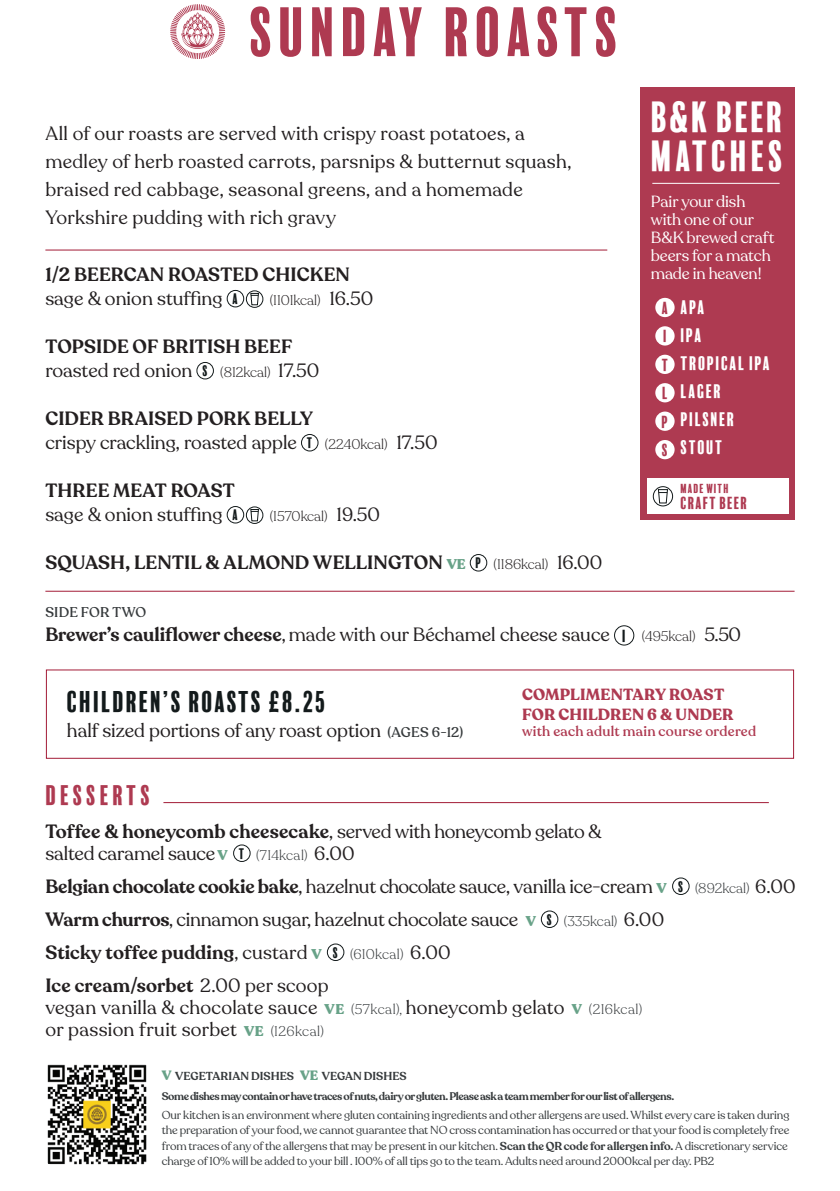
<style>
.page{position:relative;width:840px;height:1191px;background:#fff}
.page>*{position:absolute;margin:0;border:0;box-sizing:border-box;transform-origin:0 0}
.t1{font:63.6px "Balboa Plus Fill";letter-spacing:.04em;color:#ae3a51}
.t2{font:40px "Balboa Plus Fill";letter-spacing:.04em;color:#fff}
.t3{font:27.4px "Balboa Plus Fill";letter-spacing:.02em;color:#131a1b}
.t4{font:26px "Balboa Plus Fill";letter-spacing:.1em;color:#ae3a51}
.t5{font:19px/22px "Recoleta";color:#231f20}
.t6{font:19px/28px "Recoleta Regular DEMO";letter-spacing:.015em;color:#231f20}
.t7{font:600 19px "Recoleta";letter-spacing:.005em;color:#231f20}
.t8{font:18px "Balboa Plus Fill";letter-spacing:.035em;color:#fff}
.t9{font:16px/18px "Recoleta";letter-spacing:-.01em;color:#fff}
.t10{font:700 16px "Recoleta";letter-spacing:.01em;color:#ae3a51}
.t11{font:16px "Balboa Plus Fill";letter-spacing:.02em;color:#ae3a51}
.t12{font:16px "Balboa Plus Fill";color:#131a1b}
.t13{font:300 14px "Recoleta";color:#231f20}
.t14{font:300 14px "Recoleta";letter-spacing:.005em;color:#363a3c}
.t15{font:500 14px "Recoleta";letter-spacing:.02em;color:#ae3a51}
.t16{font:500 14px "Recoleta";letter-spacing:.01em;color:#363a3c}
.t17{font:14px "Balboa Plus Fill";color:#131a1b}
.t18{font:12px "Balboa Plus Fill";letter-spacing:.03em;color:#ae3a51}
.t19{font:11.4px/15.2px "Recoleta";letter-spacing:-.01em;color:#363a3c}
.t20{font:600 11.4px "Recoleta";letter-spacing:.005em;color:#363a3c}
.t21{font:600 11px "Recoleta";letter-spacing:-.04em;color:#363a3c}
.s1{font-weight:400;font-size:19px}
.s2{font-weight:600}
.s3{font-weight:900;font-size:14px;color:#68a288}
.s4{font-weight:500;font-size:14px;color:#363a3c}
.s5{font-weight:400;font-size:19px;color:#231f20}
.s6{font-weight:400}
.s7{font-weight:300;font-size:14px;color:#363a3c}
.s8{font-weight:900;font-size:13.4px;color:#68a288}
</style>
<div class="page">
<img style="left:47px;top:1064px;width:100px;height:100px">
<div style="left:227px;top:290px;width:17px;height:17px;border:1px solid #131a1b;border-radius:50%"></div>
<div style="left:246px;top:290px;width:17px;height:17px;border:1px solid #131a1b;border-radius:50%"></div>
<svg style="left:249px;top:292px;width:10px;height:14px"></svg>
<div style="left:196px;top:362px;width:17px;height:17px;border:1px solid #131a1b;border-radius:50%"></div>
<div style="left:301px;top:434px;width:17px;height:17px;border:1px solid #131a1b;border-radius:50%"></div>
<div style="left:227px;top:506px;width:17px;height:17px;border:1px solid #131a1b;border-radius:50%"></div>
<div style="left:246px;top:506px;width:17px;height:17px;border:1px solid #131a1b;border-radius:50%"></div>
<svg style="left:249px;top:508px;width:10px;height:14px"></svg>
<div style="left:469px;top:554px;width:18px;height:17px;border:1px solid #131a1b;border-radius:50%"></div>
<div style="left:614px;top:625px;width:19px;height:20px;border:1px solid #131a1b;border-radius:50%"></div>
<div style="left:46px;top:669px;width:747px;height:90px;border:1px solid #a31c37"></div>
<hr style="left:45px;top:249px;width:562px;height:1px;background:#a31c37">
<hr style="left:45px;top:591px;width:749px;height:1px;background:#a31c37">
<hr style="left:163px;top:802px;width:605px;height:1px;background:#a31c37">
<div style="left:233px;top:844px;width:17px;height:17px;border:1px solid #131a1b;border-radius:50%"></div>
<div style="left:672px;top:877px;width:17px;height:17px;border:1px solid #131a1b;border-radius:50%"></div>
<div style="left:540px;top:910px;width:18px;height:17px;border:1px solid #131a1b;border-radius:50%"></div>
<div style="left:327px;top:943px;width:17px;height:17px;border:1px solid #131a1b;border-radius:50%"></div>
<div style="left:640px;top:87px;width:154px;height:432px;background:#ae3a51"></div>
<hr style="left:652px;top:183px;width:127px;height:1px;background:#fff">
<div style="left:655px;top:355px;width:19px;height:19px;background:#fff;border-radius:50%"></div>
<div style="left:655px;top:383px;width:19px;height:19px;background:#fff;border-radius:50%"></div>
<div style="left:655px;top:411px;width:19px;height:20px;background:#fff;border-radius:50%"></div>
<div style="left:655px;top:440px;width:19px;height:19px;background:#fff;border-radius:50%"></div>
<div style="left:655px;top:326px;width:19px;height:19px;background:#fff;border-radius:50%"></div>
<div style="left:655px;top:298px;width:19px;height:19px;background:#fff;border-radius:50%"></div>
<div style="left:646px;top:479px;width:142px;height:35px;background:#fff"></div>
<div style="left:652px;top:486px;width:20px;height:20px;border:1px solid #131a1b;border-radius:50%"></div>
<svg style="left:657px;top:488px;width:11px;height:16px"></svg>
<svg style="left:170px;top:4px;width:55px;height:55px"></svg>
<p class="t1" style="left:249px;top:-3px;width:373px">SUNDAY ROASTS</p>
<p class="t2" style="left:650px;top:95px;width:135px">B&amp;K BEER</p>
<p class="t2" style="left:650px;top:134px;width:135px">MATCHES</p>
<p class="t9" style="left:650px;top:193px;width:125px">Pair your dish with one of our<br>B&amp;K brewed craft beers for a match made in heaven!</p>
<p class="t6" style="left:45px;top:120px;width:527px">All of our roasts are served with crispy roast potatoes, a medley of herb roasted carrots, parsnips &amp; butternut squash, braised red cabbage, seasonal greens, and a homemade Yorkshire pudding with rich gravy</p>
<p class="t7" style="left:45px;top:263px;width:306px">1/2 BEERCAN ROASTED CHICKEN</p>
<p class="t5" style="left:45px;top:288px;width:179px">sage &amp; onion stuffing</p>
<p class="t17" style="left:232px;top:291px;width:8px">A</p>
<p class="t13" style="left:269px;top:292px;width:105px">(1101kcal) <span class="s1">16.50</span></p>
<p class="t7" style="left:45px;top:335px;width:248px">TOPSIDE OF BRITISH BEEF</p>
<p class="t5" style="left:45px;top:360px;width:148px">roasted red onion</p>
<p class="t17" style="left:202px;top:363px;width:7px">S</p>
<p class="t13" style="left:220px;top:364px;width:101px">(812kcal) <span class="s1">17.50</span></p>
<p class="t7" style="left:45px;top:407px;width:269px">CIDER BRAISED PORK BELLY</p>
<p class="t5" style="left:45px;top:432px;width:253px">crispy crackling, roasted apple</p>
<p class="t17" style="left:307px;top:435px;width:8px">T</p>
<p class="t13" style="left:325px;top:436px;width:114px">(2240kcal) <span class="s1">17.50</span></p>
<p class="t5" style="left:45px;top:479px;width:191px;line-height:24px"><span class="s2">THREE MEAT ROAST </span>sage &amp; onion stuffing</p>
<p class="t8" style="left:680px;top:297px;width:26px">APA</p>
<p class="t8" style="left:680px;top:325px;width:23px">IPA</p>
<p class="t8" style="left:680px;top:353px;width:92px">TROPICAL IPA</p>
<p class="t8" style="left:680px;top:381px;width:43px">LAGER</p>
<p class="t8" style="left:680px;top:409px;width:56px">PILSNER</p>
<p class="t8" style="left:680px;top:437px;width:44px">STOUT</p>
<p class="t11" style="left:661px;top:299px;width:9px">A</p>
<p class="t11" style="left:662px;top:327px;width:6px">I</p>
<p class="t11" style="left:661px;top:356px;width:9px">T</p>
<p class="t11" style="left:661px;top:384px;width:8px">L</p>
<p class="t11" style="left:661px;top:413px;width:9px">P</p>
<p class="t11" style="left:661px;top:441px;width:8px">S</p>
<p class="t18" style="left:680px;top:482px;width:50px">MADE WITH</p>
<p class="t11" style="left:680px;top:494px;width:69px">CRAFT BEER</p>
<p class="t17" style="left:232px;top:507px;width:8px">A</p>
<p class="t13" style="left:269px;top:508px;width:112px">(1570kcal) <span class="s1">19.50</span></p>
<p class="t7" style="left:45px;top:551px;width:421px">SQUASH, LENTIL &amp; ALMOND WELLINGTON <span class="s3">VE</span></p>
<p class="t17" style="left:475px;top:555px;width:8px">P</p>
<p class="t13" style="left:493px;top:556px;width:110px">(1186kcal) <span class="s1">16.00</span></p>
<p class="t16" style="left:45px;top:604px;width:102px">SIDE FOR TWO</p>
<p class="t5" style="left:45px;top:624px;width:565px"><span class="s2">Brewer’s cauliflower cheese</span>, made with our Béchamel cheese sauce</p>
<p class="t12" style="left:622px;top:627px;width:6px">I</p>
<p class="t13" style="left:641px;top:628px;width:101px">(495kcal) <span class="s1">5.50</span></p>
<p class="t3" style="left:67px;top:686px;width:261px">CHILDREN’S ROASTS £8.25</p>
<p class="t5" style="left:67px;top:720px;width:397px">half sized portions of any roast option <span class="s4">(AGES 6-12)</span></p>
<p class="t10" style="left:522px;top:685px;width:203px">COMPLIMENTARY ROAST</p>
<p class="t10" style="left:522px;top:705px;width:213px">FOR CHILDREN 6 &amp; UNDER</p>
<p class="t15" style="left:522px;top:723px;width:235px">with each adult main course ordered</p>
<p class="t4" style="left:45px;top:780px;width:107px">DESSERTS</p>
<p class="t5" style="left:45px;top:820px;width:557px"><span class="s2">Toffee &amp; honeycomb cheesecake</span>, served with honeycomb gelato &amp; salted caramel sauce <span class="s3">V</span></p>
<p class="t17" style="left:239px;top:846px;width:8px">T</p>
<p class="t14" style="left:256px;top:846px;width:100px">(714kcal) <span class="s5">6.00</span></p>
<p class="t5" style="left:45px;top:875px;width:622px"><span class="s2">Belgian chocolate cookie bake</span>, hazelnut chocolate sauce, vanilla ice-cream <span class="s3">V</span></p>
<p class="t17" style="left:677px;top:879px;width:7px">S</p>
<p class="t14" style="left:694px;top:879px;width:102px">(892kcal) <span class="s5">6.00</span></p>
<p class="t5" style="left:45px;top:908px;width:491px"><span class="s2">Warm churros</span>, cinnamon sugar, hazelnut chocolate sauce <span class="s3">V</span></p>
<p class="t17" style="left:546px;top:912px;width:7px">S</p>
<p class="t14" style="left:563px;top:912px;width:102px">(335kcal) <span class="s5">6.00</span></p>
<p class="t7" style="left:45px;top:940px;width:277px">Sticky toffee pudding<span class="s6">, custard</span> <span class="s3">V</span></p>
<p class="t17" style="left:333px;top:945px;width:7px">S</p>
<p class="t14" style="left:350px;top:945px;width:102px">(610kcal) <span class="s5">6.00</span></p>
<p class="t7" style="left:45px;top:973px;width:284px">Ice cream/sorbet <span class="s6">2.00 per scoop</span></p>
<p class="t5" style="left:45px;top:996px;width:598px">vegan vanilla &amp; chocolate sauce <span class="s3">VE</span> <span class="s7">(57kcal),</span> honeycomb gelato <span class="s3">V</span> <span class="s7">(216kcal) </span>or passion fruit sorbet <span class="s3">VE</span> <span class="s7">(126kcal)</span></p>
<p class="t20" style="left:162px;top:1068px;width:246px"><span class="s8">V</span> VEGETARIAN DISHES <span class="s8">VE</span> VEGAN DISHES</p>
<p class="t21" style="left:162px;top:1089px;width:513px">Some dishes may contain or have traces of nuts, dairy or gluten. Please ask a team member for our list of allergens.</p>
<p class="t19" style="left:162px;top:1107px;width:629px">Our kitchen is an environment where gluten containing ingredients and other allergens are used. Whilst every care is taken during the preparation of your food, we cannot guarantee that NO cross contamination has occurred or that your food is completely free from traces of any of the allergens that may be present in our kitchen. <span class="s2">Scan the QR code for allergen info.</span> A discretionary service charge of 10% will be added to your bill . 100% of all tips go to the team. Adults need around 2000kcal per day. PB2</p>
</div>
